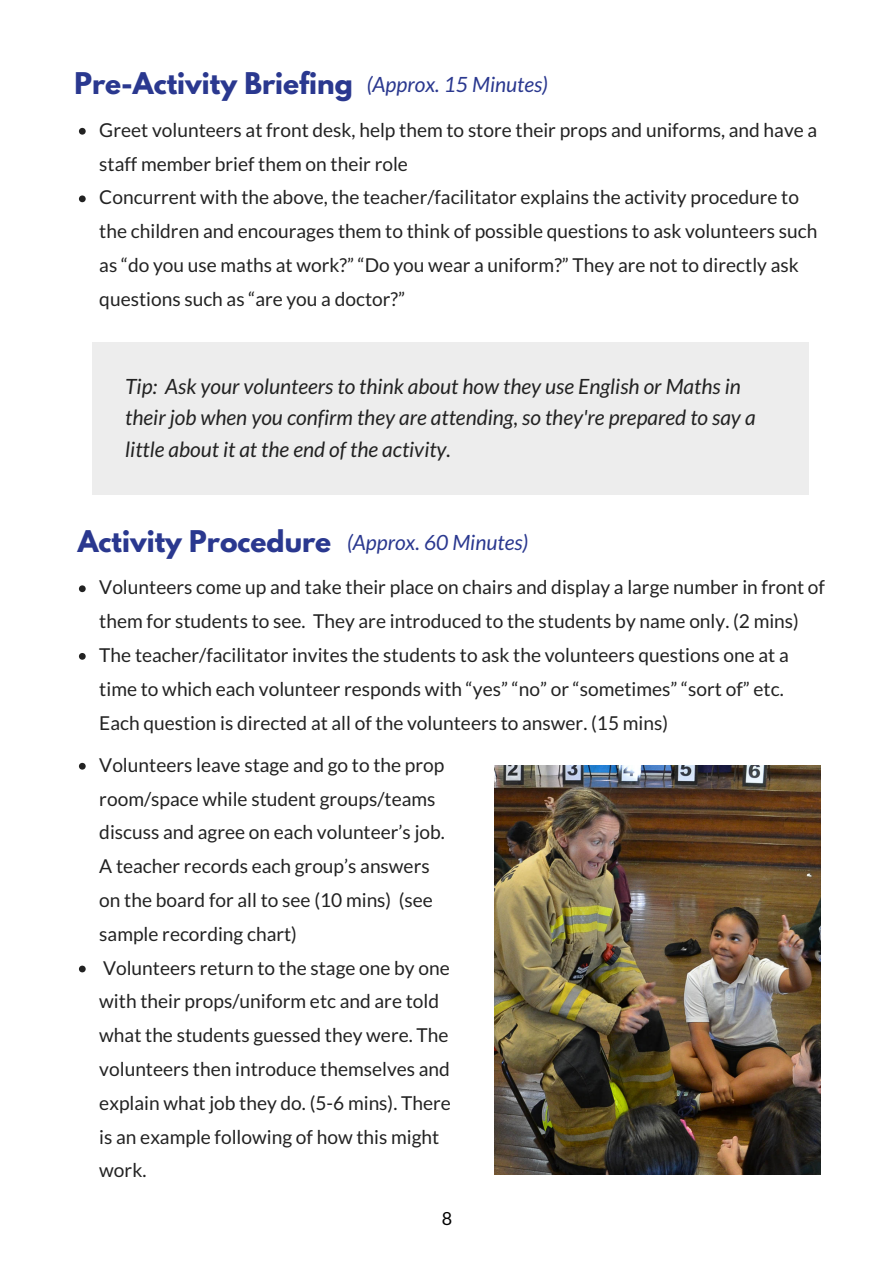
<style>
.page{position:relative;width:894px;height:1264px;background:#fff}
.page>*{position:absolute;margin:0;border:0;box-sizing:border-box;transform-origin:0 0}
.t1{font:700 26.55px "League Spartan";color:#2a388f}
.t2{font:italic 21px/31.5px "Lato";color:#222}
.t3{font:italic 21px "Lato";color:#2a388f}
.t4{font:19.2px/33.8px "Lato";color:#222}
.t5{font:18px "Lato";color:#000}
</style>
<div class="page">
<svg style="left:79px;top:128px;width:7px;height:7px"></svg>
<svg style="left:79px;top:195px;width:7px;height:7px"></svg>
<svg style="left:79px;top:585px;width:7px;height:7px"></svg>
<svg style="left:79px;top:653px;width:7px;height:6px"></svg>
<div style="left:92px;top:342px;width:716px;height:152px;background:#ededed"></div>
<svg style="left:79px;top:762px;width:7px;height:7px"></svg>
<svg style="left:79px;top:965px;width:7px;height:7px"></svg>
<img style="left:494px;top:765px;width:325px;height:409px">
<h1 class="t1" style="left:74px;top:70px;width:280px">Pre-Activity Briefing</h1>
<p class="t4" style="left:99px;top:113px;width:719px">Greet volunteers at front desk, help them to store their props and uniforms, and have a staff member brief them on their role<br>Concurrent with the above, the teacher/facilitator explains the activity procedure to the children and encourages them to think of possible questions to ask volunteers such as “do you use maths at work?” “Do you wear a uniform?” They are not to directly ask questions such as “are you a doctor?”</p>
<p class="t3" style="left:367px;top:72px;width:183px">(Approx. 15 Minutes)</p>
<p class="t2" style="left:125px;top:370px;width:631px">Tip: Ask your volunteers to think about how they use English or Maths in their job when you confirm they are attending, so they're prepared to say a little about it at the end of the activity.</p>
<h1 class="t1" style="left:78px;top:527px;width:255px">Activity Procedure</h1>
<p class="t4" style="left:99px;top:570px;width:727px">Volunteers come up and take their place on chairs and display a large number in front of them for students to see. They are introduced to the students by name only. (2 mins)<br>The teacher/facilitator invites the students to ask the volunteers questions one at a time to which each volunteer responds with “yes” “no” or “sometimes” “sort of” etc.<br>Each question is directed at all of the volunteers to answer. (15 mins)</p>
<p class="t3" style="left:347px;top:529px;width:183px">(Approx. 60 Minutes)</p>
<p class="t4" style="left:99px;top:747px;width:353px">Volunteers leave stage and go to the prop room/space while student groups/teams discuss and agree on each volunteer’s job.<br>A teacher records each group’s answers on the board for all to see (10 mins) (see sample recording chart)<br>Volunteers return to the stage one by one with their props/uniform etc and are told what the students guessed they were. The volunteers then introduce themselves and explain what job they do. (5-6 mins). There is an example following of how this might work.</p>
<p class="t5" style="left:442px;top:1206px;width:12px">8</p>
</div>
